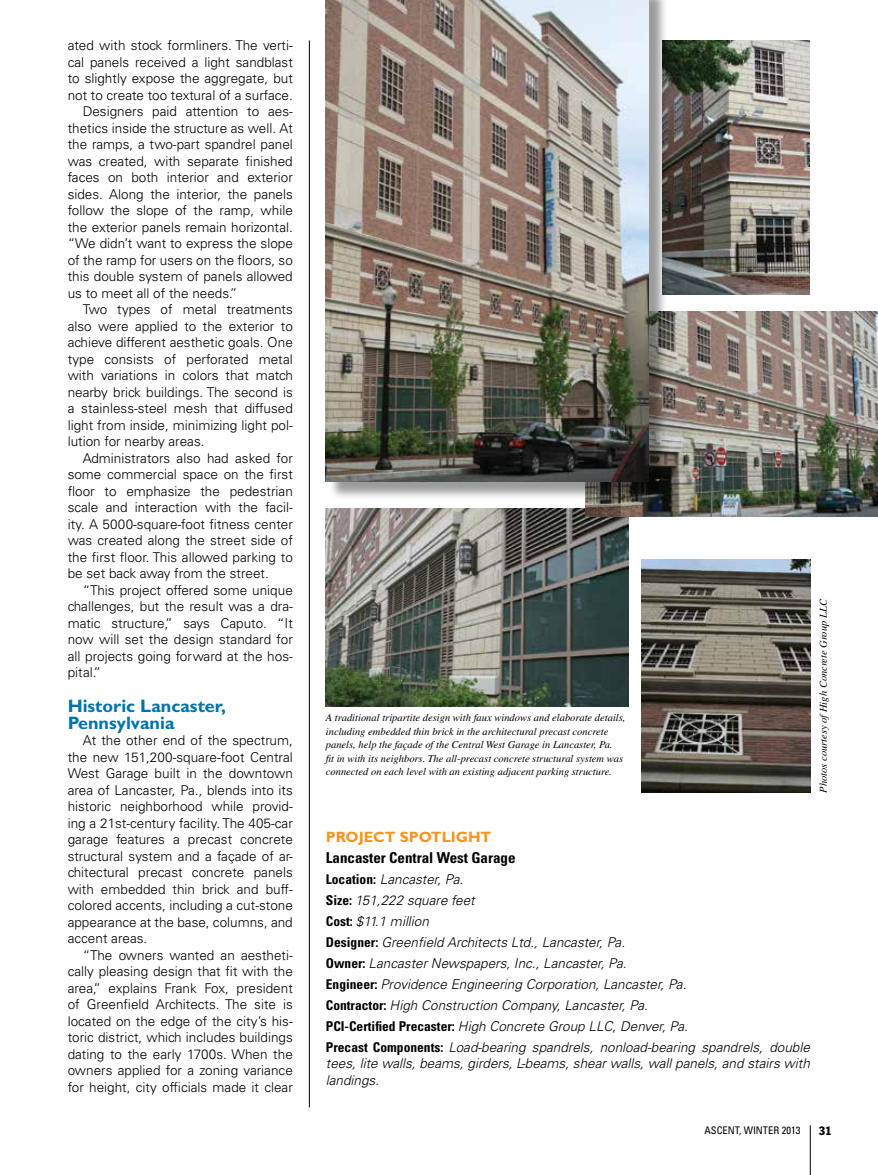
<style>
.page{position:relative;width:878px;height:1175px;background:#fff}
.page>*{position:absolute;margin:0;border:0;box-sizing:border-box;transform-origin:0 0}
.t1{font:700 18px/16.5px "Gill Sans Std";color:#0073ae}
.t2{font:700 condensed 15px "Univers LT Std";color:#000}
.t3{font:700 15px "Gill Sans Std";color:#f7941e}
.t4{font:300 13.5px/16.5px "Univers LT Std";color:#000;text-align:justify}
.t5{font:italic 300 13.5px/21px "Univers LT Std";color:#000}
.t6{font:condensed 12px "Franklin Gothic Std";color:#000}
.t7{font:italic 10.5px/13.5px "Times LT Std";color:#000}
.t8{font:condensed 10.5px "Univers LT Std";color:#000}
.s1{font-weight:700;font-style:normal;font-stretch:condensed}
</style>
<div class="page">
<hr style="left:810px;top:1125px;width:1px;height:49px;background:#000">
<hr style="left:309px;top:40px;width:1px;height:1067px;background:#000">
<img style="left:326px;top:509px;width:302px;height:198px">
<img style="left:667px;top:40px;width:142px;height:255px">
<img style="left:641px;top:559px;width:169px;height:234px">
<img style="left:585px;top:312px;width:293px;height:204px">
<div style="left:328px;top:0;width:339px;height:500px;background:#000;opacity:.4"></div>
<img style="left:326px;top:0;width:322px;height:482px">
<p class="t4" style="left:68px;top:37px;width:226px">ated with stock formliners. The verti-</p>
<p class="t4" style="left:68px;top:54px;width:227px">cal panels received a light sandblast</p>
<p class="t4" style="left:68px;top:70px;width:227px">to slightly expose the aggregate, but</p>
<p class="t4" style="left:68px;top:87px;width:227px">not to create too textural of a surface.</p>
<p class="t4" style="left:83px;top:103px;width:212px">Designers paid attention to aes-</p>
<p class="t4" style="left:68px;top:120px;width:227px">thetics inside the structure as well. At</p>
<p class="t4" style="left:68px;top:136px;width:227px">the ramps, a two-part spandrel panel</p>
<p class="t4" style="left:68px;top:153px;width:226px">was created, with separate finished</p>
<p class="t4" style="left:68px;top:169px;width:227px">faces on both interior and exterior</p>
<p class="t4" style="left:68px;top:186px;width:227px">sides. Along the interior, the panels</p>
<p class="t4" style="left:68px;top:202px;width:227px">follow the slope of the ramp, while</p>
<p class="t4" style="left:68px;top:219px;width:227px">the exterior panels remain horizontal.</p>
<p class="t4" style="left:68px;top:235px;width:227px">“We didn’t want to express the slope</p>
<p class="t4" style="left:68px;top:252px;width:227px">of the ramp for users on the floors, so</p>
<p class="t4" style="left:68px;top:268px;width:226px">this double system of panels allowed</p>
<p class="t4" style="left:68px;top:285px;width:171px">us to meet all of the needs.”</p>
<p class="t4" style="left:83px;top:301px;width:212px">Two types of metal treatments</p>
<p class="t4" style="left:68px;top:318px;width:227px">also were applied to the exterior to</p>
<p class="t4" style="left:68px;top:334px;width:227px">achieve different aesthetic goals. One</p>
<p class="t4" style="left:68px;top:351px;width:226px">type consists of perforated metal</p>
<p class="t4" style="left:68px;top:367px;width:226px">with variations in colors that match</p>
<p class="t4" style="left:68px;top:384px;width:226px">nearby brick buildings. The second is</p>
<p class="t4" style="left:68px;top:400px;width:227px">a stainless-steel mesh that diffused</p>
<p class="t4" style="left:68px;top:417px;width:227px">light from inside, minimizing light pol-</p>
<p class="t4" style="left:68px;top:433px;width:138px">lution for nearby areas.</p>
<p class="t4" style="left:83px;top:450px;width:212px">Administrators also had asked for</p>
<p class="t4" style="left:68px;top:466px;width:227px">some commercial space on the first</p>
<p class="t4" style="left:68px;top:483px;width:226px">floor to emphasize the pedestrian</p>
<p class="t4" style="left:68px;top:499px;width:226px">scale and interaction with the facil-</p>
<p class="t4" style="left:68px;top:516px;width:226px">ity. A 5000-square-foot fitness center</p>
<p class="t4" style="left:68px;top:532px;width:227px">was created along the street side of</p>
<p class="t4" style="left:68px;top:549px;width:226px">the first floor. This allowed parking to</p>
<p class="t4" style="left:68px;top:565px;width:203px">be set back away from the street.</p>
<p class="t4" style="left:83px;top:582px;width:211px">“This project offered some unique</p>
<p class="t4" style="left:68px;top:598px;width:227px">challenges, but the result was a dra-</p>
<p class="t4" style="left:68px;top:615px;width:226px">matic structure,” says Caputo. “It</p>
<p class="t4" style="left:68px;top:631px;width:226px">now will set the design standard for</p>
<p class="t4" style="left:68px;top:648px;width:227px">all projects going forward at the hos-</p>
<p class="t4" style="left:68px;top:664px;width:35px">pital.”</p>
<h1 class="t1" style="left:68px;top:697px;width:160px">Historic Lancaster,<br>Pennsylvania</h1>
<p class="t4" style="left:68px;top:732px;width:227px;text-indent:15px">At the other end of the spectrum, the new 151,200-square-foot Central West Garage built in the downtown area of Lancaster, Pa., blends into its historic neighborhood while provid&shy;ing a 21st-century facility. The 405-car garage features a precast concrete structural system and a façade of ar&shy;chitectural precast concrete panels with embedded thin brick and buff&shy;colored accents, including a cut-stone appearance at the base, columns, and accent areas.</p>
<p class="t4" style="left:68px;top:946px;width:227px;text-indent:15px">“The owners wanted an aestheti&shy;cally pleasing design that fit with the area,” explains Frank Fox, president of Greenfield Architects. The site is located on the edge of the city’s his&shy;toric district, which includes buildings dating to the early 1700s. When the owners applied for a zoning variance for height, city officials made it clear</p>
<p class="t7" style="left:326px;top:711px;width:301px">A traditional tripartite design with faux windows and elaborate details, including embedded thin brick in the architectural precast concrete panels, help the façade of the Central West Garage in Lancaster, Pa.<br>fit in with its neighbors. The all-precast concrete structural system was connected on each level with an existing adjacent parking structure.</p>
<p class="t7" style="left:816px;top:793px;width:195px;rotate:-90deg">Photos courtesy ofHigh Concrete Group LLC</p>
<p class="t3" style="left:326px;top:827px;width:167px">PROJECT SPOTLIGHT</p>
<p class="t2" style="left:326px;top:848px;width:191px">Lancaster Central West Garage</p>
<p class="t5" style="left:326px;top:868px;width:485px"><span class="s1">Location:</span> Lancaster, Pa.<br><span class="s1">Size:</span> 151,222 square feet<br><span class="s1">Cost:</span> $11.1 million<br><span class="s1">Designer:</span> Greenfield Architects Ltd., Lancaster, Pa.<br><span class="s1">Owner:</span> Lancaster Newspapers, Inc., Lancaster, Pa.<br><span class="s1">Engineer:</span> Providence Engineering Corporation, Lancaster, Pa.<br><span class="s1">Contractor:</span> High Construction Company, Lancaster, Pa.<br><span class="s1">PCI-Certified Precaster:</span> High Concrete Group LLC, Denver, Pa.<br><span class="s1">Precast Components:</span> Load-bearing spandrels, nonload-bearing spandrels, double</p>
<p class="t5" style="left:326px;top:1055px;width:485px;line-height:16.5px">tees, lite walls, beams, girders, L-beams, shear walls, wall panels, and stairs with landings.</p>
<p class="t8" style="left:704px;top:1123px;width:97px">ASCENT, WINTER 2013</p>
<p class="t6" style="left:818px;top:1123px;width:14px">31</p>
</div>
